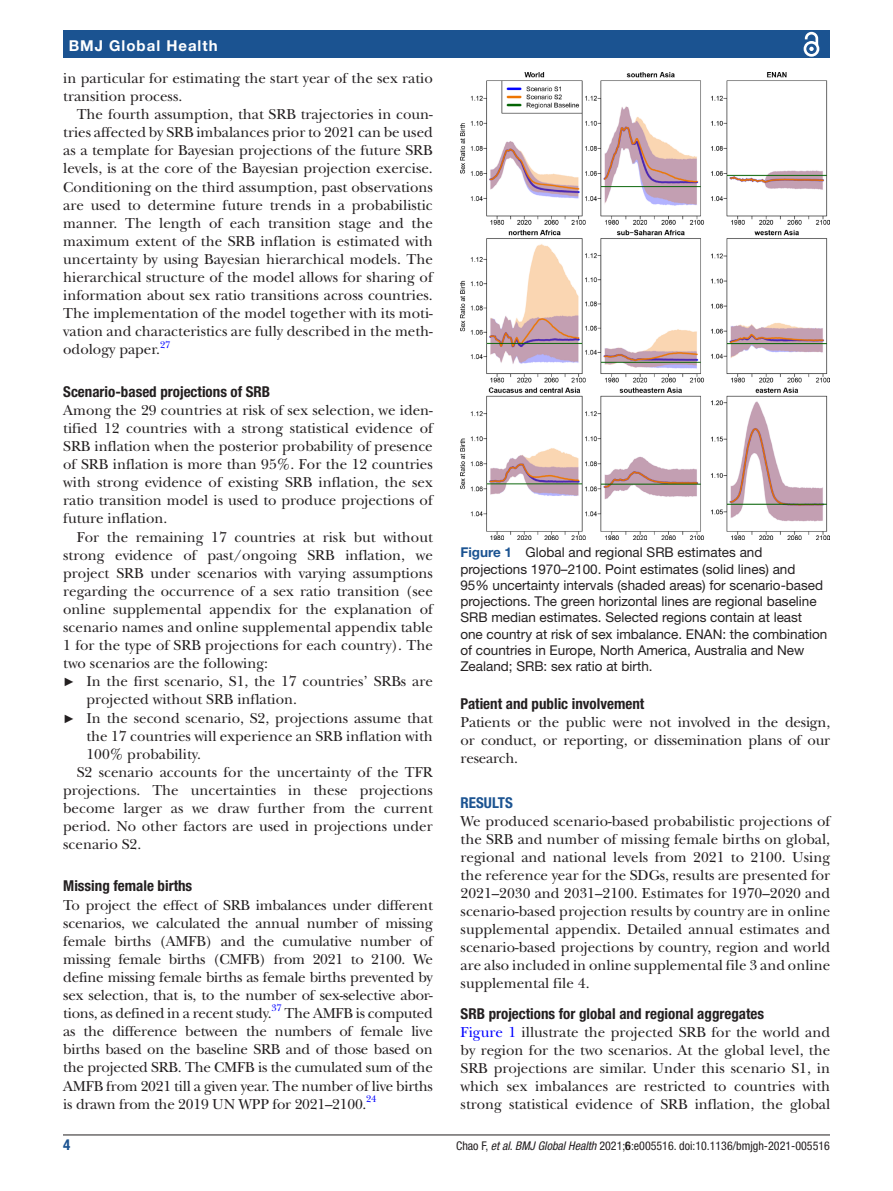
<style>
.page{position:relative;width:893px;height:1191px;background:#fff}
.page>*{position:absolute;margin:0;border:0;box-sizing:border-box;transform-origin:0 0}
.t1{font:15px/18.1px "New Baskerville";color:#231f20;text-align:justify}
.t2{font:700 condensed 15px "Helvetica Neue LT Std";color:#231f20}
.t3{font:700 15px "Helvetica Neue LT Std";letter-spacing:.065em;color:#fff}
.t4{font:700 condensed 15px "Helvetica Neue LT Std";color:#1b5391}
.t5{font:13.5px/16.2px "Helvetica Neue LT Std";color:#231f20}
.t6{font:condensed 12px "Helvetica Neue LT Std";color:#231f20}
.s1{font-family:"Arial";font-size:12px}
.s2{font-weight:700;color:#1b5391}
.s3{color:#00f}
.s4{font-style:italic}
.s5{font-weight:700}
</style>
<div class="page">
<hr style="left:63px;top:1134px;width:767px;height:1px;background:#231f20">
<div style="left:63px;top:31px;width:767px;height:27px;background:#1b5391"></div>
<svg style="left:803px;top:31px;width:17px;height:26px"></svg>
<img style="left:460px;top:73px;width:370px;height:467px">
<p class="t3" style="left:69px;top:36px;width:150px">BMJ Global Health</p>
<p class="t1" style="left:63px;top:69px;width:371px">in particular for estimating the start year of the sex ratio transition process.</p>
<p class="t1" style="left:63px;top:105px;width:371px;text-indent:14px">The fourth assumption, that SRB trajectories in coun&shy;tries affected by SRB imbalances prior to 2021 can be used as a template for Bayesian projections of the future SRB levels, is at the core of the Bayesian projection exercise.<br>Conditioning on the third assumption, past observations are used to determine future trends in a probabilistic manner. The length of each transition stage and the maximum extent of the SRB inflation is estimated with uncertainty by using Bayesian hierarchical models. The hierarchical structure of the model allows for sharing of information about sex ratio transitions across countries.<br>The implementation of the model together with its moti&shy;vation and characteristics are fully described in the meth&shy;odology paper.<sup>27</sup></p>
<p class="t2" style="left:63px;top:382px;width:209px">Scenario-based projections of SRB</p>
<p class="t1" style="left:63px;top:401px;width:371px">Among the 29 countries at risk of sex selection, we iden&shy;tified 12 countries with a strong statistical evidence of SRB inflation when the posterior probability of presence of SRB inflation is more than 95%. For the 12 countries with strong evidence of existing SRB inflation, the sex ratio transition model is used to produce projections of future inflation.</p>
<p class="t1" style="left:77px;top:528px;width:358px">For the remaining 17 countries at risk but without</p>
<p class="t1" style="left:63px;top:546px;width:371px">strong evidence of past/ongoing SRB inflation, we</p>
<p class="t1" style="left:63px;top:564px;width:371px">project SRB under scenarios with varying assumptions</p>
<p class="t1" style="left:63px;top:582px;width:371px">regarding the occurrence of a sex ratio transition (see</p>
<p class="t1" style="left:63px;top:600px;width:371px">online supplemental appendix for the explanation of</p>
<p class="t1" style="left:63px;top:618px;width:371px">scenario names and online supplemental appendix table</p>
<p class="t1" style="left:63px;top:636px;width:371px">1 for the type of SRB projections for each country). The</p>
<p class="t1" style="left:63px;top:654px;width:206px">two scenarios are the following:</p>
<p class="t1" style="left:63px;top:672px;width:371px"><span class="s1">►</span> In the first scenario, S1, the 17 countries’ SRBs are</p>
<p class="t1" style="left:86px;top:690px;width:212px">projected without SRB inflation.</p>
<p class="t1" style="left:63px;top:708px;width:371px"><span class="s1">►</span> In the second scenario, S2, projections assume that</p>
<p class="t1" style="left:86px;top:726px;width:348px">the 17 countries will experience an SRB inflation with</p>
<p class="t1" style="left:86px;top:745px;width:116px">100% probability.</p>
<p class="t1" style="left:77px;top:763px;width:358px">S2 scenario accounts for the uncertainty of the TFR</p>
<p class="t1" style="left:63px;top:781px;width:371px">projections. The uncertainties in these projections</p>
<p class="t1" style="left:63px;top:799px;width:371px">become larger as we draw further from the current</p>
<p class="t1" style="left:63px;top:817px;width:371px">period. No other factors are used in projections under</p>
<p class="t1" style="left:63px;top:835px;width:79px">scenario S2.</p>
<p class="t2" style="left:63px;top:877px;width:131px">Missing female births</p>
<p class="t1" style="left:63px;top:895px;width:371px">To project the effect of SRB imbalances under different scenarios, we calculated the annual number of missing female births (AMFB) and the cumulative number of missing female births (CMFB) from 2021 to 2100. We define missing female births as female births prevented by sex selection, that is, to the number of sex-selective abor&shy;tions, as defined in a recent study.<sup>37</sup> The AMFB is computed as the difference between the numbers of female live births based on the baseline SRB and of those based on the projected SRB. The CMFB is the cumulated sum of the AMFB from 2021 till a given year. The number of live births is drawn from the 2019 UN WPP for 2021–2100.<sup>24</sup></p>
<p class="t5" style="left:460px;top:544px;width:369px"><span class="s2">Figure 1</span> Global and regional SRB estimates and projections 1970–2100. Point estimates (solid lines) and<br>95% uncertainty intervals (shaded areas) for scenario-based projections. The green horizontal lines are regional baseline SRB median estimates. Selected regions contain at least one country at risk of sex imbalance. ENAN: the combination of countries in Europe, North America, Australia and New Zealand; SRB: sex ratio at birth.</p>
<p class="t2" style="left:461px;top:694px;width:185px">Patient and public involvement</p>
<p class="t1" style="left:461px;top:713px;width:371px">Patients or the public were not involved in the design, or conduct, or reporting, or dissemination plans of our research.</p>
<p class="t4" style="left:461px;top:793px;width:54px">RESULTS</p>
<p class="t1" style="left:461px;top:812px;width:371px">We produced scenario-based probabilistic projections of the SRB and number of missing female births on global, regional and national levels from 2021 to 2100. Using the reference year for the SDGs, results are presented for 2021–2030 and 2031–2100. Estimates for 1970–2020 and scenario-based projection results by country are in online supplemental appendix. Detailed annual estimates and scenario-based projections by country, region and world are also included in online supplemental file 3 and online supplemental file 4.</p>
<p class="t2" style="left:461px;top:1005px;width:305px">SRB projections for global and regional aggregates</p>
<p class="t1" style="left:461px;top:1023px;width:371px"><span class="s3">Figure 1</span> illustrate the projected SRB for the world and by region for the two scenarios. At the global level, the SRB projections are similar. Under this scenario S1, in which sex imbalances are restricted to countries with strong statistical evidence of SRB inflation, the global</p>
<p class="t4" style="left:63px;top:1135px;width:9px">4</p>
<p class="t6" style="left:456px;top:1138px;width:375px">Chao F, <span class="s4">et al</span>. <span class="s4">BMJ Global Health</span> 2021;<span class="s5">6</span>:e005516. doi:10.1136/bmjgh-2021-005516</p>
</div>
